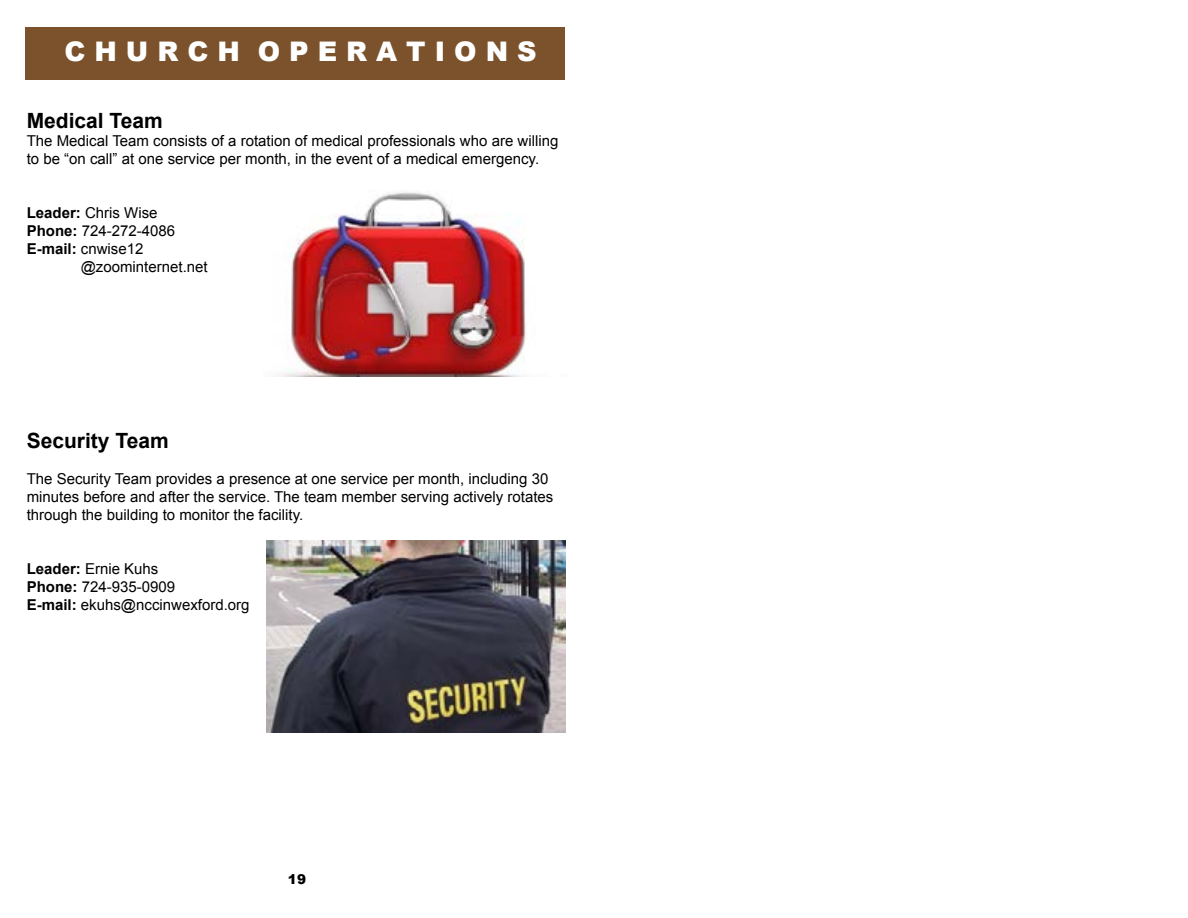
<style>
.page{position:relative;width:1188px;height:918px;background:#fff}
.page>*{position:absolute;margin:0;border:0;box-sizing:border-box;transform-origin:0 0}
.t1{font:900 27px "Arial";color:#fff}
.t2{font:700 21px "Arial";color:#000}
.t3{font:15px/18px "Arial";color:#000}
.t4{font:900 13.5px "Arial";color:#000}
.s1{font-weight:700}
</style>
<div class="page">
<div style="left:25px;top:27px;width:540px;height:52px;background:#7b522b"></div>
<img style="left:280px;top:192px;width:246px;height:184px">
<img style="left:267px;top:540px;width:298px;height:193px">
<h1 class="t1" style="left:64px;top:32px;width:474px">C H U R C H O P E R A T I O N S</h1>
<h2 class="t2" style="left:27px;top:106px;width:138px">Medical Team</h2>
<p class="t3" style="left:27px;top:132px;width:533px">The Medical Team consists of a rotation of medical professionals who are willing to be “on call” at one service per month, in the event of a medical emergency.</p>
<p class="t3" style="left:27px;top:204px;width:150px"><span class="s1">Leader:</span> Chris Wise<br><span class="s1">Phone:</span> 724-272-4086<br><span class="s1">E-mail:</span> cnwise12</p>
<p class="t3" style="left:81px;top:258px;width:128px">@zoominternet.net</p>
<h2 class="t2" style="left:27px;top:427px;width:143px">Security Team</h2>
<p class="t3" style="left:27px;top:470px;width:528px">The Security Team provides a presence at one service per month, including 30 minutes before and after the service. The team member serving actively rotates through the building to monitor the facility.</p>
<p class="t3" style="left:27px;top:560px;width:224px"><span class="s1">Leader:</span> Ernie Kuhs<br><span class="s1">Phone:</span> 724-935-0909<br><span class="s1">E-mail:</span> ekuhs@nccinwexford.org</p>
<p class="t4" style="left:288px;top:870px;width:20px">19</p>
</div>
